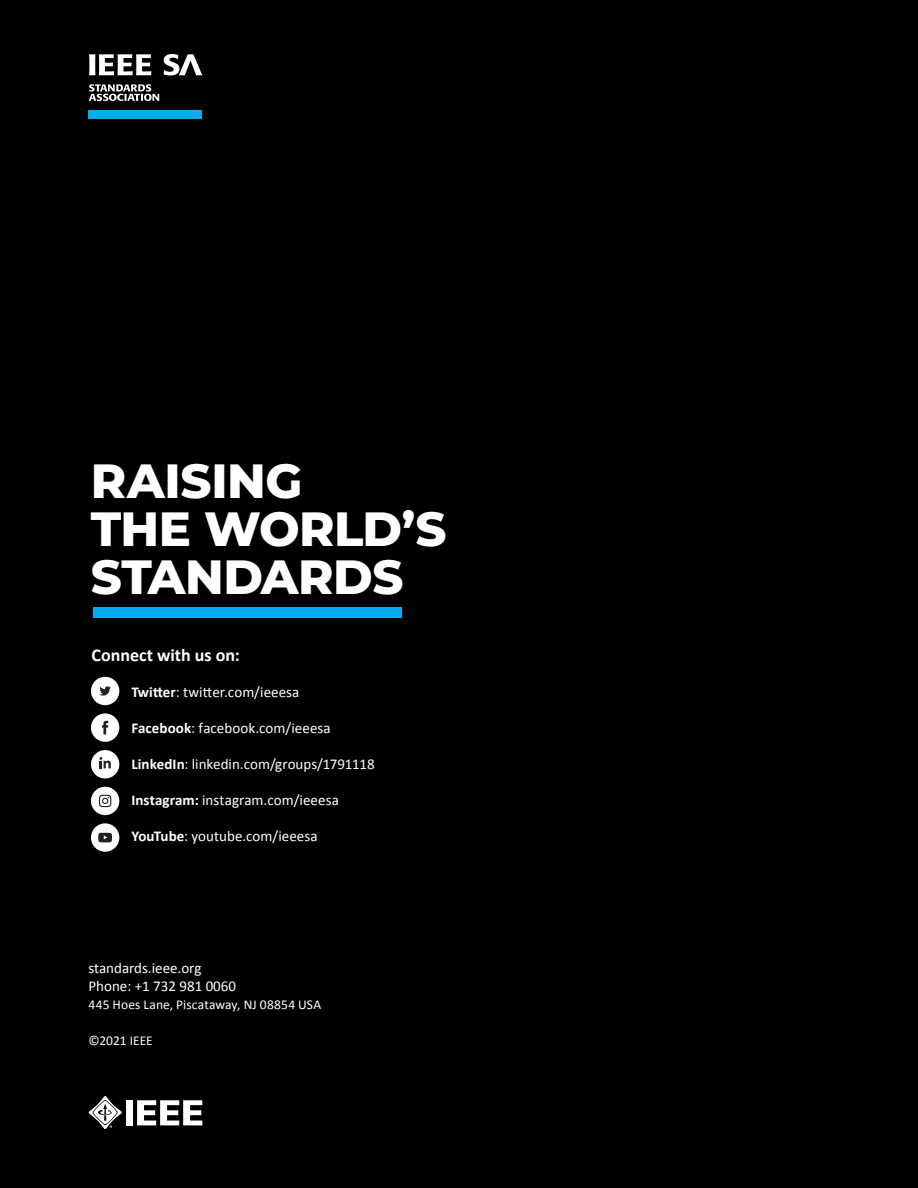
<style>
.page{position:relative;width:918px;height:1188px;background:#000}
.page>*{position:absolute;margin:0;border:0;box-sizing:border-box;transform-origin:0 0}
.t1{font:800 48px/48px "Montserrat";letter-spacing:-.01em;color:#fff}
.t2{font:700 18px "Calibri";color:#fff}
.t3{font:15px/18px "Calibri";color:#fff}
.t4{font:13.5px "Calibri";letter-spacing:.005em;color:#fff}
.s1{font-weight:700}
</style>
<div class="page">
<svg style="left:89px;top:1096px;width:33px;height:33px"></svg>
<div style="left:126px;top:1100px;width:7px;height:25px;background:#fff"></div>
<svg style="left:137px;top:1100px;width:65px;height:25px"></svg>
<div style="left:91px;top:677px;width:28px;height:28px;background:#fff;border-radius:50%"></div>
<svg style="left:99px;top:686px;width:12px;height:10px"></svg>
<div style="left:91px;top:787px;width:28px;height:28px;background:#fff;border-radius:50%"></div>
<svg style="left:99px;top:795px;width:12px;height:12px"></svg>
<div style="left:91px;top:713px;width:28px;height:29px;background:#fff;border-radius:50%"></div>
<svg style="left:102px;top:721px;width:6px;height:13px"></svg>
<div style="left:91px;top:750px;width:28px;height:28px;background:#fff;border-radius:50%"></div>
<svg style="left:99px;top:757px;width:12px;height:11px"></svg>
<div style="left:91px;top:823px;width:28px;height:29px;background:#fff;border-radius:50%"></div>
<svg style="left:98px;top:833px;width:14px;height:9px"></svg>
<div style="left:93px;top:608px;width:309px;height:10px;background:#00aeef"></div>
<div style="left:89px;top:110px;width:113px;height:9px;background:#00aeef"></div>
<svg style="left:89px;top:84px;width:70px;height:17px"></svg>
<svg style="left:89px;top:54px;width:62px;height:21px"></svg>
<svg style="left:164px;top:54px;width:38px;height:21px"></svg>
<h1 class="t1" style="left:91px;top:454px;width:357px">RAISING<br>THE WORLD’S<br>STANDARDS</h1>
<p class="t2" style="left:92px;top:644px;width:150px">Connect with us on:</p>
<p class="t3" style="left:131px;top:683px;width:170px"><span class="s1">Twitter</span>: twitter.com/ieeesa</p>
<p class="t3" style="left:131px;top:719px;width:201px"><span class="s1">Facebook</span>: facebook.com/ieeesa</p>
<p class="t3" style="left:131px;top:755px;width:245px"><span class="s1">LinkedIn</span>: linkedin.com/groups/1791118</p>
<p class="t3" style="left:131px;top:791px;width:209px"><span class="s1">Instagram:</span> instagram.com/ieeesa</p>
<p class="t3" style="left:131px;top:827px;width:188px"><span class="s1">YouTube</span>: youtube.com/ieeesa</p>
<p class="t3" style="left:89px;top:959px;width:149px">standards.ieee.org<br>Phone: +1 732 981 0060</p>
<p class="t4" style="left:89px;top:996px;width:234px">445 Hoes Lane, Piscataway, NJ 08854 USA</p>
<p class="t4" style="left:89px;top:1032px;width:66px">©2021 IEEE</p>
</div>
